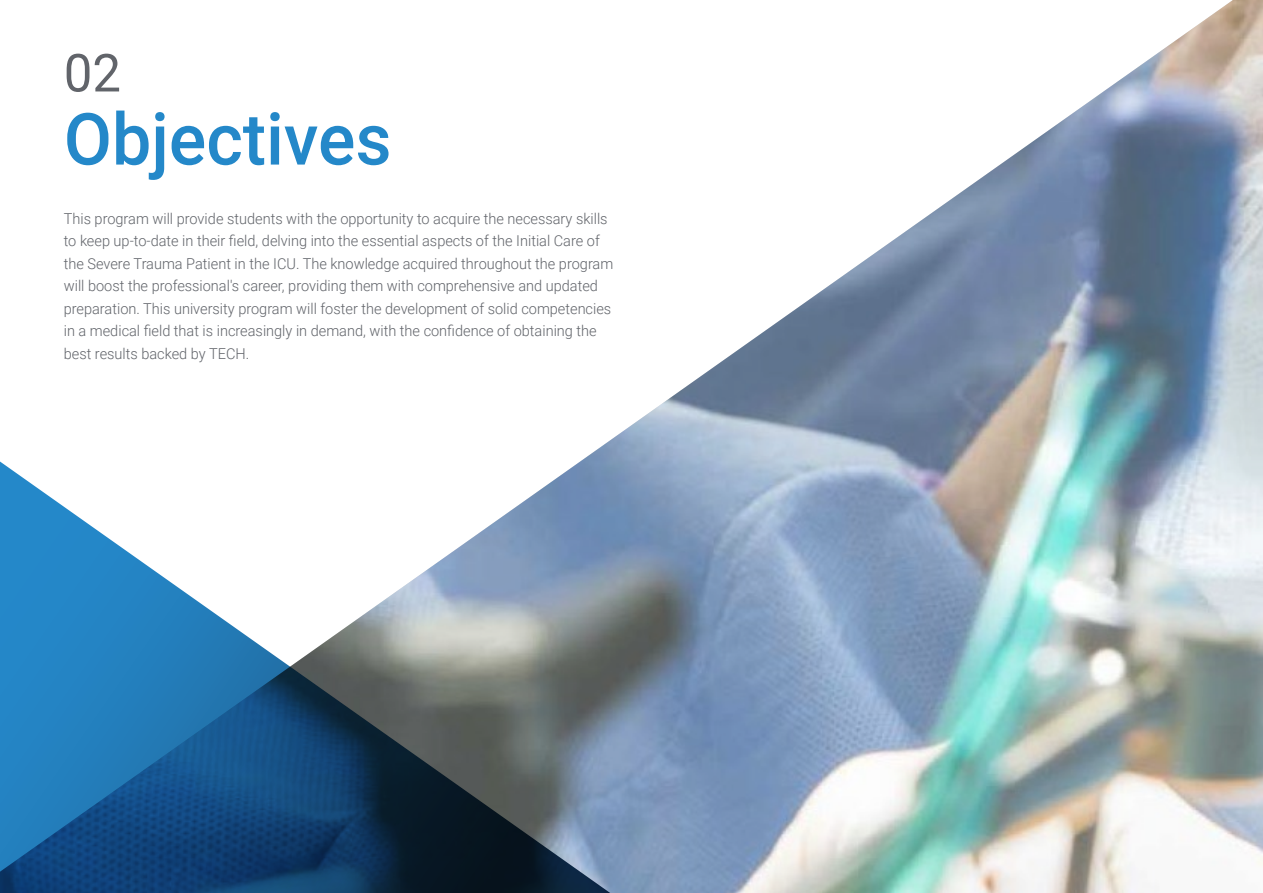
<style>
.page{position:relative;width:1263px;height:893px;background:#fff}
.page>*{position:absolute;margin:0;border:0;box-sizing:border-box;transform-origin:0 0}
.t1{font:500 72px "Roboto";color:#2488c9}
.t2{font:52.5px "Roboto";color:#61646a}
.t3{font:300 15px/22.5px "Roboto";color:#61646a}
</style>
<div class="page">
<img style="left:602px;top:0;width:661px;height:893px">
<svg style="left:0;top:446px;width:640px;height:447px"></svg>
<h2 class="t2" style="left:64px;top:36px;width:59px">02</h2>
<h1 class="t1" style="left:64px;top:89px;width:329px">Objectives</h1>
<p class="t3" style="left:64px;top:207px;width:551px">This program will provide students with the opportunity to acquire the necessary skills to keep up-to-date in their field, delving into the essential aspects of the Initial Care of the Severe Trauma Patient in the ICU. The knowledge acquired throughout the program will boost the professional's career, providing them with comprehensive and updated preparation. This university program will foster the development of solid competencies in a medical field that is increasingly in demand, with the confidence of obtaining the best results backed by TECH.</p>
</div>
